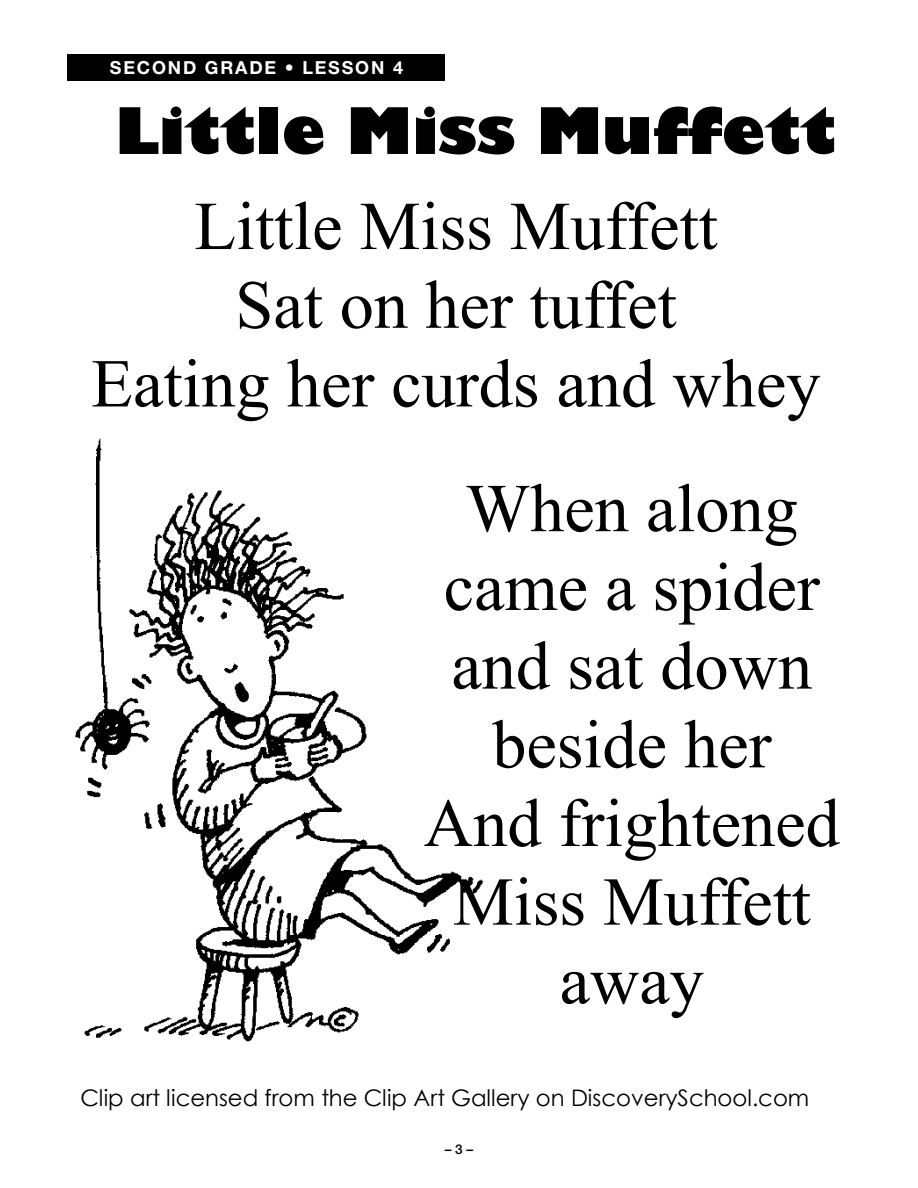
<style>
.page{position:relative;width:918px;height:1188px;background:#fff}
.page>*{position:absolute;margin:0;border:0;box-sizing:border-box;transform-origin:0 0}
.t1{font:68.4px/78.8px "Times New Roman";color:#000;text-align:center}
.t2{font:800 62.7px "Gill Sans";color:#000}
.t3{font:22.8px "Century Gothic";color:#000}
.t4{font:700 18px "Helvetica Neue";letter-spacing:.1em;color:#fff}
.t5{font:500 13.5px "Helvetica Neue";color:#000}
</style>
<div class="page">
<div style="left:68px;top:54px;width:378px;height:27px;background:#000"></div>
<img style="left:75px;top:438px;width:409px;height:604px">
<p class="t4" style="left:110px;top:57px;width:295px">SECOND GRADE • LESSON 4</p>
<p class="t2" style="left:115px;top:92px;width:722px">Little Miss Muffett</p>
<p class="t1" style="left:91px;top:186px;width:731px">Little Miss Muffett<br>Sat on her tuffet<br>Eating her curds and whey</p>
<p class="t1" style="left:424px;top:468px;width:418px">When along came a spider and sat down beside her<br>And frightened<br>Miss Muffett away</p>
<p class="t3" style="left:81px;top:1084px;width:730px">Clip art licensed from the Clip Art Gallery on DiscoverySchool.com</p>
<p class="t5" style="left:445px;top:1141px;width:30px">–3–</p>
</div>
